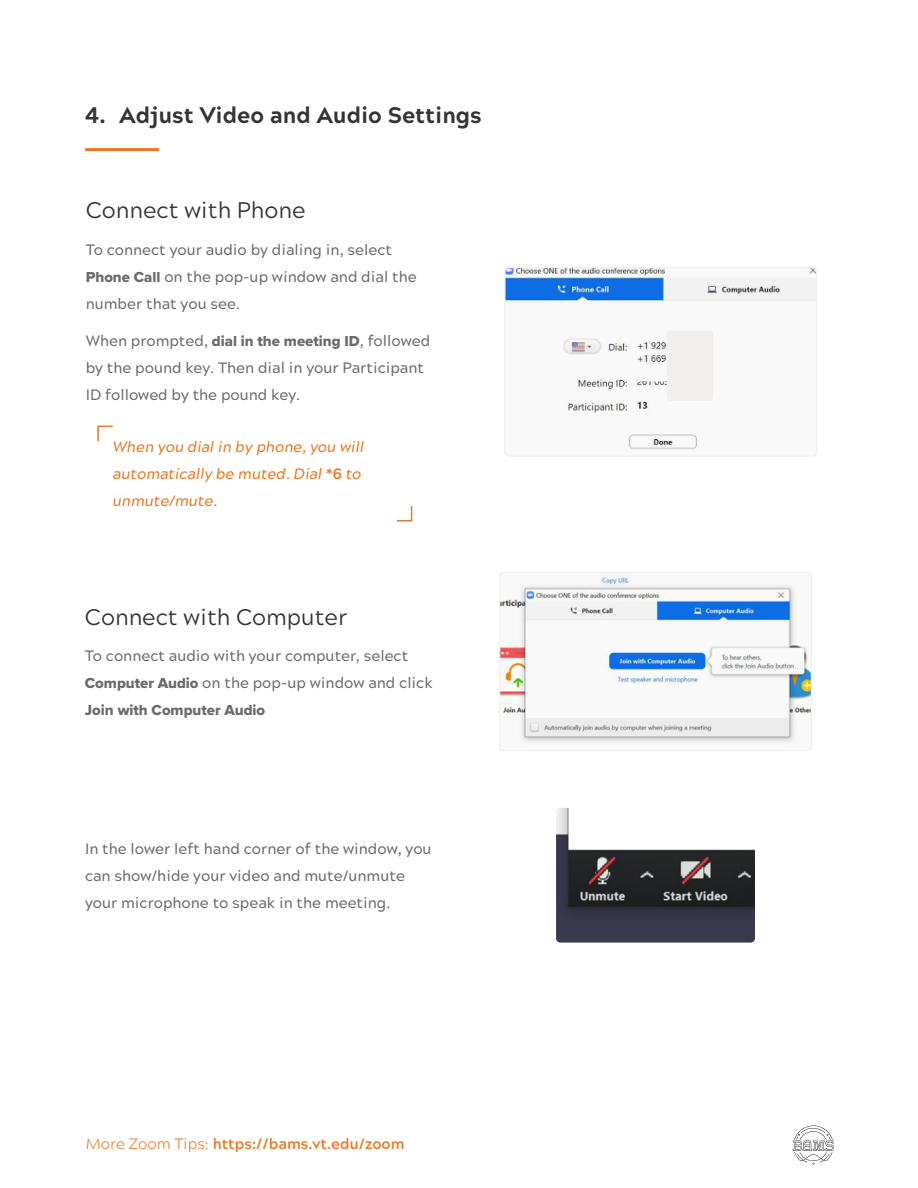
<style>
.page{position:relative;width:918px;height:1188px;background:#fff}
.page>*{position:absolute;margin:0;border:0;box-sizing:border-box;transform-origin:0 0}
.t1{font:22.5px "Acherus Grotesque";color:#343433}
.Numbers{font:800 22.5px "Acherus Grotesque";color:#343433}
.t2{font:500 15px/27px "Acherus Grotesque";color:#6c6969}
.t3{font:italic 500 15px/27px "Acherus Grotesque";color:#e87722}
.t4{font:700 15px "Acherus Grotesque";color:#e97724}
.s1{font-family:"Proxima Nova Extrabld";font-weight:400}
.s2{font-weight:700;font-style:normal}
.s3{font-weight:300}
</style>
<div class="page">
<svg style="left:793px;top:1125px;width:41px;height:40px"></svg>
<hr style="left:85px;top:148px;width:74px;height:3px;background:#e97724">
<svg style="left:97px;top:425px;width:16px;height:16px"></svg>
<svg style="left:396px;top:506px;width:17px;height:16px"></svg>
<img style="left:556px;top:808px;width:199px;height:135px">
<img style="left:507px;top:270px;width:308px;height:180px">
<div style="left:504px;top:267px;width:314px;height:190px;border:2px solid #f5f5f5;border-radius:4px"></div>
<div style="left:667px;top:331px;width:46px;height:70px;background:#f0efee;border-radius:4px"></div>
<img style="left:502px;top:575px;width:307px;height:168px">
<div style="left:499px;top:572px;width:313px;height:179px;border:2px solid #f5f5f5;border-radius:4px"></div>
<h2 class="Numbers" style="left:85px;top:95px;width:22px">4.</h2>
<h2 class="Numbers" style="left:119px;top:95px;width:364px">Adjust Video and Audio Settings</h2>
<h3 class="t1" style="left:86px;top:192px;width:221px">Connect with Phone</h3>
<p class="t2" style="left:86px;top:235px;width:308px">To connect your audio by dialing in, select</p>
<p class="t2" style="left:86px;top:262px;width:332px"><span class="s1">Phone Call</span> on the pop-up window and dial the number that you see.</p>
<p class="t2" style="left:86px;top:327px;width:346px">When prompted, <span class="s1">dial in the meeting ID</span>, followed by the pound key. Then dial in your Participant<br>ID followed by the pound key.</p>
<p class="t3" style="left:113px;top:432px;width:253px">When you dial in by phone, you will automatically be muted. Dial <span class="s2">*6</span> to unmute/mute.</p>
<h3 class="t1" style="left:85px;top:598px;width:264px">Connect with Computer</h3>
<p class="t2" style="left:85px;top:641px;width:349px">To connect audio with your computer, select<br><span class="s1">Computer Audio</span> on the pop-up window and click<br><span class="s1">Join with Computer Audio</span></p>
<p class="t2" style="left:85px;top:834px;width:348px">In the lower left hand corner of the window, you can show/hide your video and mute/unmute your microphone to speak in the meeting.</p>
<p class="t4" style="left:86px;top:1131px;width:320px"><span class="s3">More Zoom Tips:</span> https://bams.vt.edu/zoom</p>
</div>
